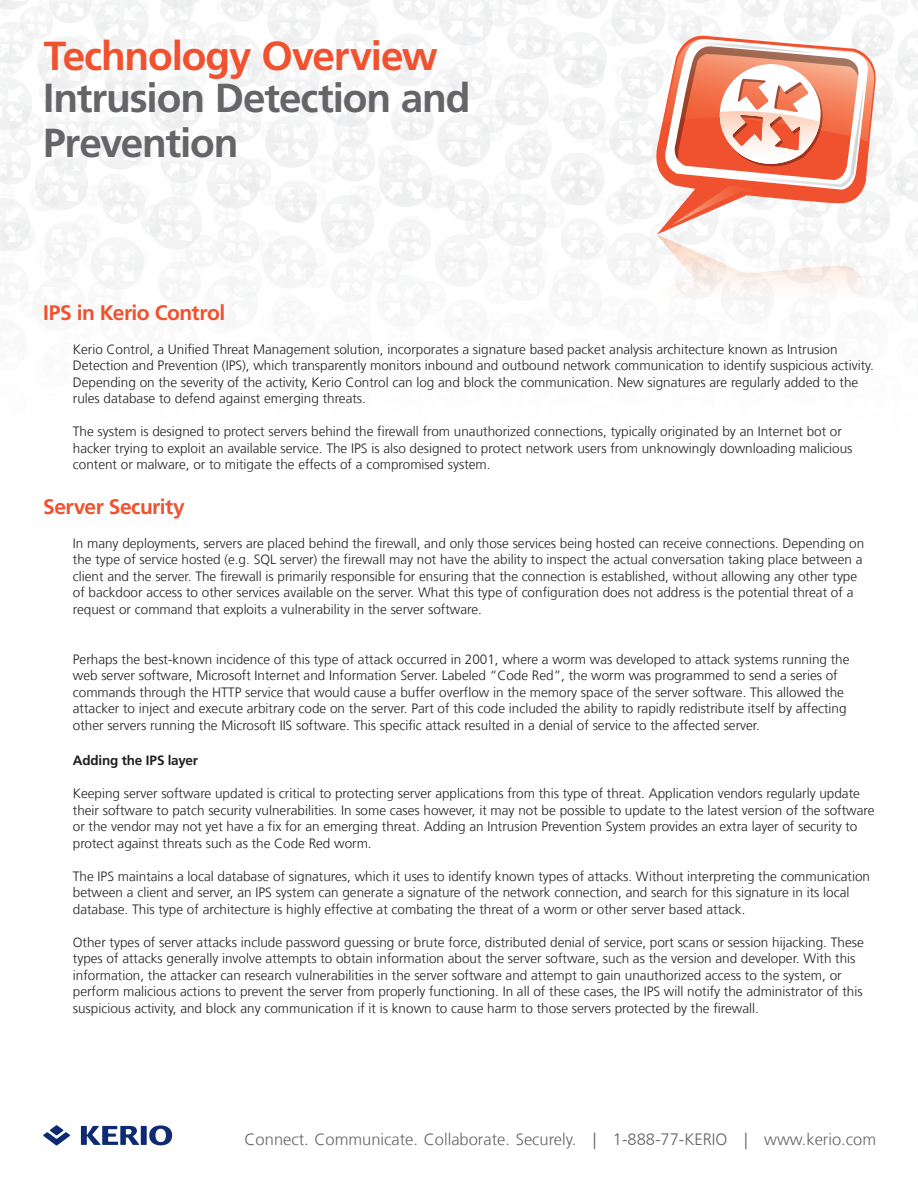
<style>
.page{position:relative;width:918px;height:1188px;background:#fff}
.page>*{position:absolute;margin:0;border:0;box-sizing:border-box;transform-origin:0 0}
.t1{font:700 40.5px/45px "Frutiger LT Com";letter-spacing:-.03em;color:#656568}
.t2{font:700 40.5px "Frutiger LT Com";letter-spacing:-.03em;color:#f0512f}
.t3{font:700 21px "Frutiger LT Com";letter-spacing:-.025em;color:#f0512f}
.tagline_-_dole{font:300 16.5px "Frutiger LT Com";color:#656568}
.text_boxu{font:300 13.5px/16.5px "Frutiger LT Com";color:#231f20}
.t4{font:700 13.5px "Frutiger LT Com";letter-spacing:-.01em;color:#231f20}
</style>
<div class="page">
<svg style="left:649px;top:34px;width:230px;height:200px"></svg>
<svg style="left:656px;top:234px;width:220px;height:169px"></svg>
<svg style="left:671px;top:244px;width:136px;height:39px"></svg>
<svg style="left:660px;top:38px;width:217px;height:187px"></svg>
<svg style="left:43px;top:1125px;width:27px;height:20px"></svg>
<svg style="left:81px;top:1126px;width:58px;height:19px"></svg>
<div style="left:141px;top:1126px;width:6px;height:19px;background:#0e2a72"></div>
<svg style="left:149px;top:1125px;width:23px;height:20px"></svg>
<p class="t2" style="left:44px;top:32px;width:395px">Technology Overview</p>
<p class="t1" style="left:43px;top:76px;width:429px">Intrusion Detection and<br>Prevention</p>
<p class="t3" style="left:43px;top:301px;width:184px">IPS in Kerio Control</p>
<p class="text_boxu" style="left:73px;top:341px;width:802px">Kerio Control, a Unified Threat Management solution, incorporates a signature based packet analysis architecture known as Intrusion Detection and Prevention (IPS), which transparently monitors inbound and outbound network communication to identify suspicious activity.<br>Depending on the severity of the activity, Kerio Control can log and block the communication. New signatures are regularly added to the rules database to defend against emerging threats.</p>
<p class="text_boxu" style="left:73px;top:423px;width:781px">The system is designed to protect servers behind the firewall from unauthorized connections, typically originated by an Internet bot or hacker trying to exploit an available service. The IPS is also designed to protect network users from unknowingly downloading malicious content or malware, or to mitigate the effects of a compromised system.</p>
<p class="t3" style="left:43px;top:495px;width:143px">Server Security</p>
<p class="text_boxu" style="left:73px;top:535px;width:793px">In many deployments, servers are placed behind the firewall, and only those services being hosted can receive connections. Depending on the type of service hosted (e.g. SQL server) the firewall may not have the ability to inspect the actual conversation taking place between a client and the server. The firewall is primarily responsible for ensuring that the connection is established, without allowing any other type of backdoor access to other services available on the server. What this type of configuration does not address is the potential threat of a request or command that exploits a vulnerability in the server software.</p>
<p class="text_boxu" style="left:73px;top:651px;width:778px">Perhaps the best-known incidence of this type of attack occurred in 2001, where a worm was developed to attack systems running the web server software, Microsoft Internet and Information Server. Labeled “Code Red”, the worm was programmed to send a series of commands through the HTTP service that would cause a buffer overflow in the memory space of the server software. This allowed the attacker to inject and execute arbitrary code on the server. Part of this code included the ability to rapidly redistribute itself by affecting other servers running the Microsoft IIS software. This specific attack resulted in a denial of service to the affected server.</p>
<p class="t4" style="left:73px;top:752px;width:127px">Adding the IPS layer</p>
<p class="text_boxu" style="left:73px;top:785px;width:803px">Keeping server software updated is critical to protecting server applications from this type of threat. Application vendors regularly update their software to patch security vulnerabilities. In some cases however, it may not be possible to update to the latest version of the software or the vendor may not yet have a fix for an emerging threat. Adding an Intrusion Prevention System provides an extra layer of security to protect against threats such as the Code Red worm.</p>
<p class="text_boxu" style="left:73px;top:868px;width:799px">The IPS maintains a local database of signatures, which it uses to identify known types of attacks. Without interpreting the communication between a client and server, an IPS system can generate a signature of the network connection, and search for this signature in its local database. This type of architecture is highly effective at combating the threat of a worm or other server based attack.</p>
<p class="text_boxu" style="left:73px;top:934px;width:792px">Other types of server attacks include password guessing or brute force, distributed denial of service, port scans or session hijacking. These types of attacks generally involve attempts to obtain information about the server software, such as the version and developer. With this information, the attacker can research vulnerabilities in the server software and attempt to gain unauthorized access to the system, or perform malicious actions to prevent the server from properly functioning. In all of these cases, the IPS will notify the administrator of this suspicious activity, and block any communication if it is known to cause harm to those servers protected by the firewall.</p>
<p class="tagline_-_dole" style="left:245px;top:1130px;width:633px">Connect. Communicate. Collaborate. Securely. | 1-888-77-KERIO | www.kerio.com</p>
</div>
